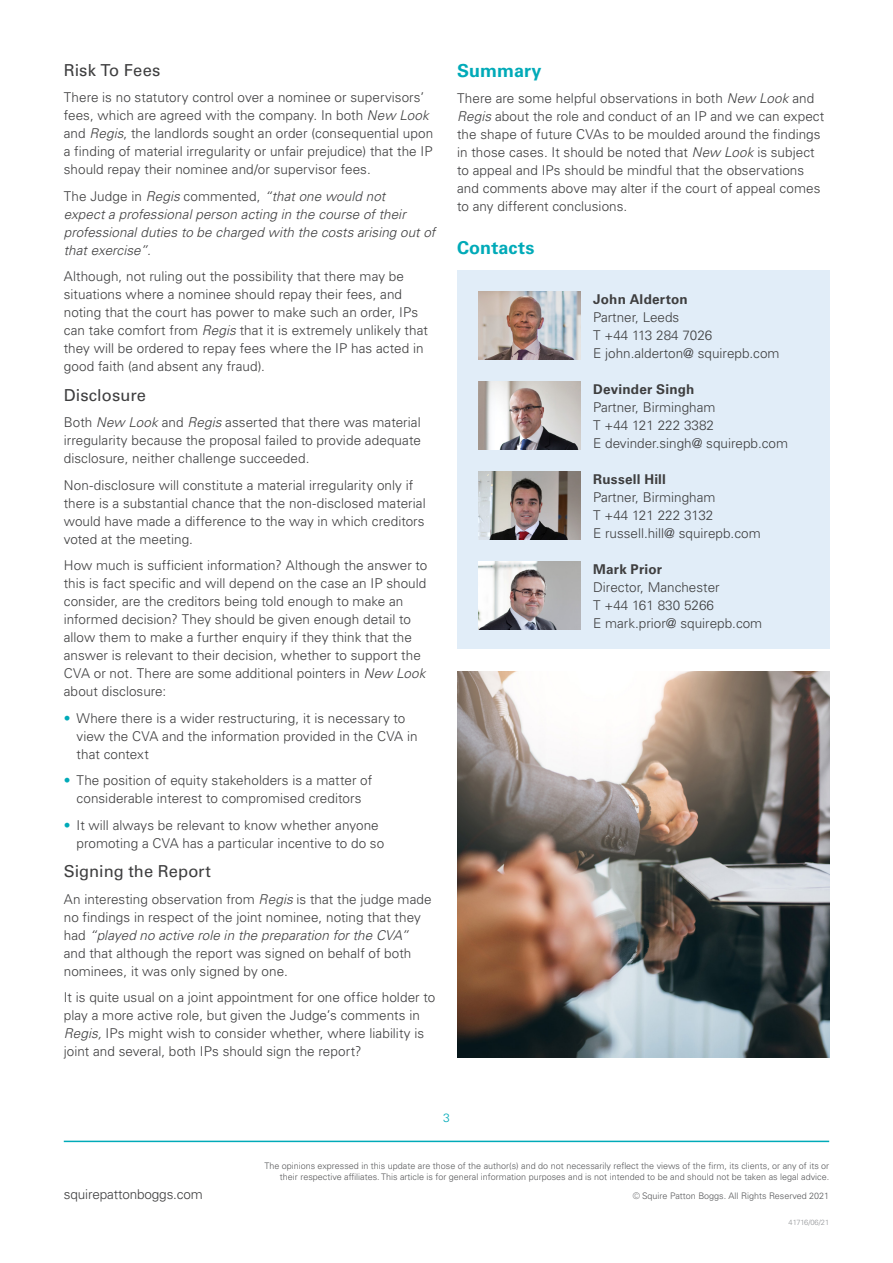
<style>
.page{position:relative;width:893px;height:1263px;background:#fff}
.page>*{position:absolute;margin:0;border:0;box-sizing:border-box;transform-origin:0 0}
.Body{font:700 18px "Univers LTCYR 65";letter-spacing:.005em;color:#00aab8}
.Body-2{font:16.5px "Univers LTCYR 55 Roman";color:#3e3e3f}
.Body-3{font:300 13.5px/18px "Univers LTCYR 45";letter-spacing:.005em;color:#3e3e3f}
.Contact{font:300 13.5px "Univers LTCYR 45";color:#3e3e3f}
.Body-4{font:italic 300 13.5px/18px "Univers LTCYR 45";letter-spacing:.005em;color:#3e3e3f}
.Contact-2{font:700 13.5px "Univers LTCYR 65";letter-spacing:.015em;color:#3e3e3f}
.t1{font:300 12px "Univers LTCYR 45";color:#00aab8}
.t2{font:300 9px/10.8px "Univers LTCYR 45";color:#57585a;text-align:right}
.t3{font:300 7.5px "Univers LTCYR 45";letter-spacing:-.01em;color:#939598}
.s1{font-style:italic}
.s2{font-style:normal}
.s3{color:#00aab8}
</style>
<div class="page">
<hr style="left:64px;top:1140px;width:765px;height:2px;background:#00aab8">
<div style="left:457px;top:270px;width:372px;height:379px;background:#e1edf8"></div>
<img style="left:478px;top:292px;width:102px;height:68px">
<img style="left:478px;top:382px;width:102px;height:68px">
<img style="left:478px;top:472px;width:102px;height:68px">
<img style="left:478px;top:562px;width:102px;height:68px">
<img style="left:457px;top:672px;width:372px;height:386px">
<p class="Body-2" style="left:64px;top:58px;width:98px">Risk To Fees</p>
<p class="Body-3" style="left:64px;top:88px;width:371px">There is no statutory control over a nominee or supervisors’ fees, which are agreed with the company. In both <span class="s1">New Look </span>and <span class="s1">Regis</span>, the landlords sought an order (consequential upon a finding of material irregularity or unfair prejudice) that the IP should repay their nominee and/or supervisor fees.</p>
<p class="Body-4" style="left:64px;top:187px;width:373px"><span class="s2">The Judge in</span> Regis <span class="s2">commented,</span> “that one would not<br>expect a professional person acting in the course of their professional duties to be charged with the costs arising out of that exercise”.</p>
<p class="Body-3" style="left:64px;top:267px;width:366px">Although, not ruling out the possibility that there may be situations where a nominee should repay their fees, and noting that the court has power to make such an order, IPs can take comfort from <span class="s1">Regis</span> that it is extremely unlikely that they will be ordered to repay fees where the IP has acted in good faith (and absent any fraud).</p>
<p class="Body-2" style="left:64px;top:383px;width:84px">Disclosure</p>
<p class="Body-3" style="left:64px;top:413px;width:359px;text-align:justify">Both <span class="s1">New Look</span> and <span class="s1">Regis</span> asserted that there was material irregularity because the proposal failed to provide adequate disclosure, neither challenge succeeded.</p>
<p class="Body-3" style="left:64px;top:476px;width:363px">Non-disclosure will constitute a material irregularity only if there is a substantial chance that the non-disclosed material would have made a difference to the way in which creditors voted at the meeting.</p>
<p class="Body-3" style="left:64px;top:556px;width:365px">How much is sufficient information? Although the answer to this is fact specific and will depend on the case an IP should consider, are the creditors being told enough to make an informed decision? They should be given enough detail to allow them to make a further enquiry if they think that the answer is relevant to their decision, whether to support the CVA or not. There are some additional pointers in <span class="s1">New Look </span>about disclosure:</p>
<p class="Body-3" style="left:77px;top:709px;width:342px;text-indent:-13px"><span class="s3">•</span> Where there is a wider restructuring, it is necessary to view the CVA and the information provided in the CVA in that context</p>
<p class="Body-3" style="left:64px;top:771px;width:310px;text-align:center"><span class="s3">•</span> The position of equity stakeholders is a matter of considerable interest to compromised creditors</p>
<p class="Body-3" style="left:77px;top:816px;width:309px;text-indent:-13px"><span class="s3">•</span> It will always be relevant to know whether anyone promoting a CVA has a particular incentive to do so</p>
<p class="Body-2" style="left:64px;top:860px;width:149px">Signing the Report</p>
<p class="Body-3" style="left:64px;top:890px;width:369px">An interesting observation from <span class="s1">Regis</span> is that the judge made no findings in respect of the joint nominee, noting that they had <span class="s1">“played no active role in the preparation for the CVA” </span>and that although the report was signed on behalf of both nominees, it was only signed by one.</p>
<p class="Body-3" style="left:64px;top:988px;width:373px">It is quite usual on a joint appointment for one office holder to play a more active role, but given the Judge’s comments in <span class="s1">Regis,</span> IPs might wish to consider whether, where liability is joint and several, both IPs should sign the report?</p>
<p class="Body" style="left:457px;top:58px;width:86px">Summary</p>
<p class="Body-3" style="left:457px;top:89px;width:369px">There are some helpful observations in both <span class="s1">New Look</span> and <span class="s1">Regis</span> about the role and conduct of an IP and we can expect the shape of future CVAs to be moulded around the findings in those cases. It should be noted that <span class="s1">New Look</span> is subject to appeal and IPs should be mindful that the observations and comments above may alter if the court of appeal comes to any different conclusions.</p>
<p class="Body" style="left:457px;top:235px;width:79px">Contacts</p>
<p class="Contact-2" style="left:593px;top:290px;width:96px">John Alderton</p>
<p class="Contact" style="left:593px;top:308px;width:88px">Partner, Leeds</p>
<p class="Contact" style="left:593px;top:326px;width:121px">T +44 113 284 7026</p>
<p class="Contact" style="left:593px;top:344px;width:188px">E john.alderton@ squirepb.com</p>
<p class="Contact-2" style="left:593px;top:380px;width:103px">Devinder Singh</p>
<p class="Contact" style="left:593px;top:398px;width:124px">Partner, Birmingham</p>
<p class="Contact" style="left:593px;top:416px;width:122px">T +44 121 222 3382</p>
<p class="Contact" style="left:593px;top:434px;width:196px">E devinder.singh@ squirepb.com</p>
<p class="Contact-2" style="left:593px;top:470px;width:74px">Russell Hill</p>
<p class="Contact" style="left:593px;top:488px;width:124px">Partner, Birmingham</p>
<p class="Contact" style="left:593px;top:506px;width:122px">T +44 121 222 3132</p>
<p class="Contact" style="left:593px;top:524px;width:169px">E russell.hill@ squirepb.com</p>
<p class="Contact-2" style="left:593px;top:560px;width:70px">Mark Prior</p>
<p class="Contact" style="left:593px;top:578px;width:128px">Director, Manchester</p>
<p class="Contact" style="left:593px;top:596px;width:122px">T +44 161 830 5266</p>
<p class="Contact" style="left:593px;top:614px;width:171px">E mark.prior@ squirepb.com</p>
<p class="t1" style="left:443px;top:1110px;width:8px">3</p>
<p class="Body-3" style="left:64px;top:1185px;width:141px">squirepattonboggs.com</p>
<p class="t2" style="left:265px;top:1160px;width:566px">The opinions expressed in this update are those of the author(s) and do not necessarily reflect the views of the firm, its clients, or any of its or their respective affiliates. This article is for general information purposes and is not intended to be and should not be taken as legal advice.</p>
<p class="t2" style="left:633px;top:1190px;width:198px">© Squire Patton Boggs. All Rights Reserved 2021</p>
<p class="t3" style="left:789px;top:1217px;width:42px">41716/06/21</p>
</div>
